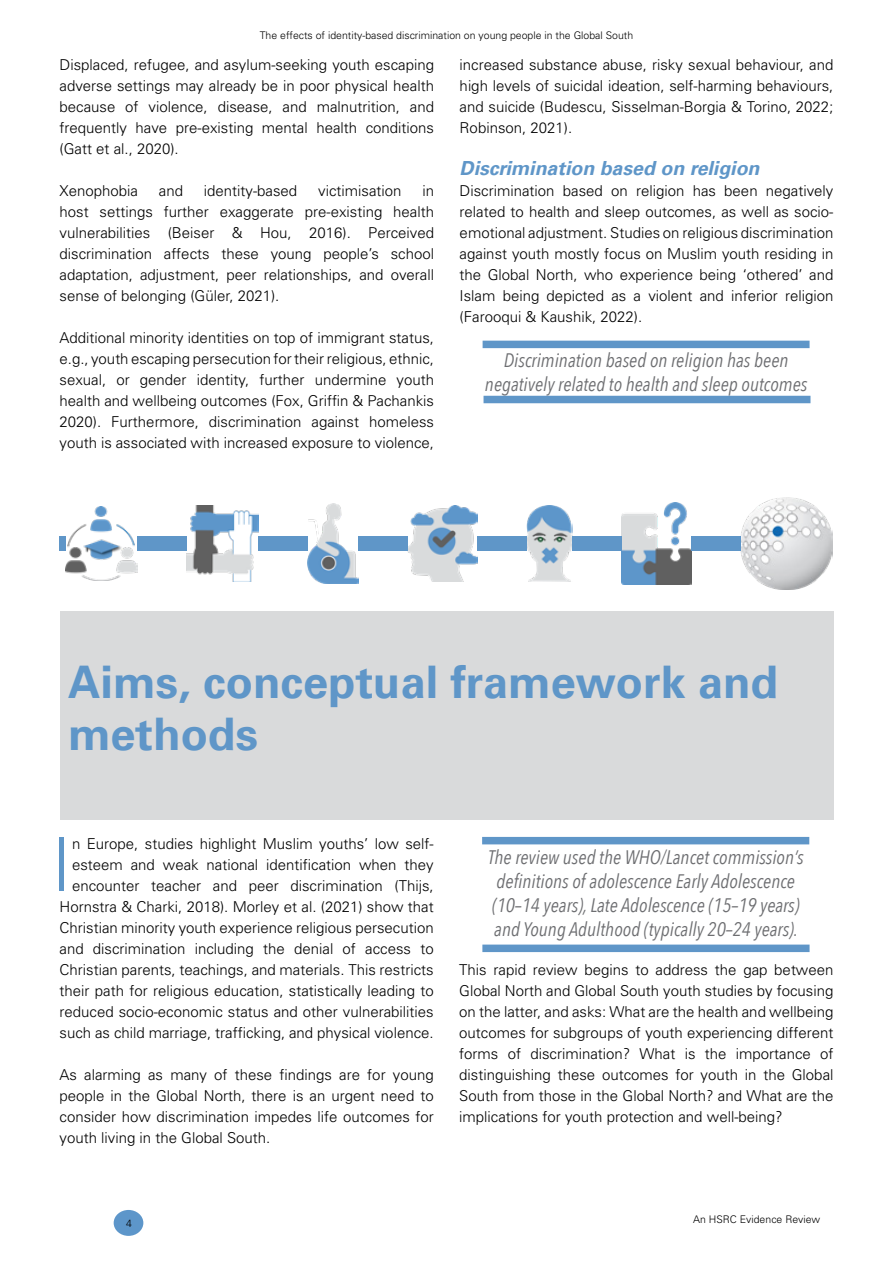
<style>
.page{position:relative;width:893px;height:1263px;background:#fff}
.page>*{position:absolute;margin:0;border:0;box-sizing:border-box;transform-origin:0 0}
.t1{font:300 73.2px "Univers";color:#5f96c8}
.t2{font:700 45px/52.5px "Univers";color:#5f96c8}
.t3{font:italic 19.5px/24px "Avenir Next Condensed";color:#6d6e71;text-align:center}
.t4{font:italic 700 19.5px "Univers LT";color:#5f96c8}
.t5{font:300 15px/21px "Univers";color:#000;text-align:justify}
.t6{font:300 10.5px "Univers";color:#000}
</style>
<div class="page">
<div style="left:114px;top:1210px;width:29px;height:26px;background:#5d96ca;border-radius:50%"></div>
<div style="left:483px;top:341px;width:327px;height:7px;background:#5f96c8"></div>
<div style="left:484px;top:396px;width:326px;height:7px;background:#5f96c8"></div>
<div style="left:482px;top:837px;width:327px;height:7px;background:#5f96c8"></div>
<div style="left:482px;top:944px;width:328px;height:8px;background:#5f96c8"></div>
<div style="left:59px;top:536px;width:7px;height:15px;background:#5f96c8"></div>
<img style="left:741px;top:498px;width:91px;height:91px">
<img style="left:66px;top:507px;width:71px;height:73px">
<img style="left:408px;top:505px;width:70px;height:77px">
<img style="left:527px;top:505px;width:45px;height:77px">
<img style="left:621px;top:502px;width:71px;height:83px">
<img style="left:307px;top:503px;width:52px;height:81px">
<img style="left:186px;top:506px;width:72px;height:75px">
<div style="left:137px;top:536px;width:49px;height:15px;background:#5f96c8"></div>
<div style="left:258px;top:536px;width:49px;height:15px;background:#5f96c8"></div>
<div style="left:359px;top:536px;width:49px;height:15px;background:#5f96c8"></div>
<div style="left:478px;top:536px;width:49px;height:15px;background:#5f96c8"></div>
<div style="left:572px;top:536px;width:49px;height:15px;background:#5f96c8"></div>
<div style="left:692px;top:536px;width:49px;height:15px;background:#5f96c8"></div>
<div style="left:60px;top:611px;width:773px;height:208px;background:#d9dadb"></div>
<p class="t6" style="left:260px;top:29px;width:375px">The effects of identity-based discrimination on young people in the Global South</p>
<p class="t5" style="left:60px;top:55px;width:376px">Displaced, refugee, and asylum-seeking youth escaping adverse settings may already be in poor physical health because of violence, disease, and malnutrition, and frequently have pre-existing mental health conditions (Gatt et al., 2020).</p>
<p class="t5" style="left:60px;top:181px;width:80px">Xenophobia</p>
<p class="t5" style="left:159px;top:181px;width:26px">and</p>
<p class="t5" style="left:204px;top:181px;width:95px">identity-based</p>
<p class="t5" style="left:318px;top:181px;width:85px">victimisation</p>
<p class="t5" style="left:60px;top:181px;width:376px;text-indent:363px">in host settings further exaggerate pre-existing health vulnerabilities (Beiser &amp; Hou, 2016). Perceived discrimination affects these young people’s school adaptation, adjustment, peer relationships, and overall sense of belonging (Güler, 2021).</p>
<p class="t5" style="left:60px;top:328px;width:376px">Additional minority identities on top of immigrant status, e.g., youth escaping persecution for their religious, ethnic, sexual, or gender identity, further undermine youth health and wellbeing outcomes (Fox, Griffin &amp; Pachankis 2020). Furthermore, discrimination against homeless youth is associated with increased exposure to violence,</p>
<p class="t5" style="left:460px;top:55px;width:375px">increased substance abuse, risky sexual behaviour, and high levels of suicidal ideation, self-harming behaviours, and suicide (Budescu, Sisselman-Borgia &amp; Torino, 2022; Robinson, 2021).</p>
<h3 class="t4" style="left:460px;top:157px;width:301px">Discrimination based on religion</h3>
<p class="t5" style="left:460px;top:181px;width:375px">Discrimination based on religion has been negatively related to health and sleep outcomes, as well as socio&shy;emotional adjustment. Studies on religious discrimination against youth mostly focus on Muslim youth residing in the Global North, who experience being ‘othered’ and Islam being depicted as a violent and inferior religion (Farooqui &amp; Kaushik, 2022).</p>
<h3 class="t3" style="left:485px;top:349px;width:324px">Discrimination based on religion has been negatively related to health and sleep outcomes</h3>
<h2 class="t2" style="left:68px;top:658px;width:712px">Aims, conceptual framework and methods</h2>
<h1 class="t1" style="left:52px;top:820px;width:22px">I</h1>
<p class="t5" style="left:60px;top:833px;width:376px;text-align:right">n Europe, studies highlight Muslim youths’ low self&shy;esteem and weak national identification when they encounter teacher and peer discrimination (Thijs, Hornstra &amp; Charki, 2018). Morley et al. (2021) show that Christian minority youth experience religious persecution and discrimination including the denial of access to Christian parents, teachings, and materials. This restricts their path for religious education, statistically leading to reduced socio-economic status and other vulnerabilities such as child marriage, trafficking, and physical violence.</p>
<p class="t5" style="left:60px;top:1064px;width:376px">As alarming as many of these findings are for young people in the Global North, there is an urgent need to consider how discrimination impedes life outcomes for youth living in the Global South.</p>
<h3 class="t3" style="left:488px;top:845px;width:317px;text-align:left">The review used the WHO/Lancet commission’s definitions of adolescence Early Adolescence (10–14 years), Late Adolescence (15–19 years) and Young Adulthood (typically 20–24 years).</h3>
<p class="t5" style="left:459px;top:959px;width:376px">This rapid review begins to address the gap between Global North and Global South youth studies by focusing on the latter, and asks: What are the health and wellbeing outcomes for subgroups of youth experiencing different forms of discrimination? What is the importance of distinguishing these outcomes for youth in the Global South from those in the Global North? and What are the implications for youth protection and well-being?</p>
<p class="t6" style="left:126px;top:1217px;width:7px">4</p>
<p class="t6" style="left:693px;top:1213px;width:129px">An HSRC Evidence Review</p>
</div>
